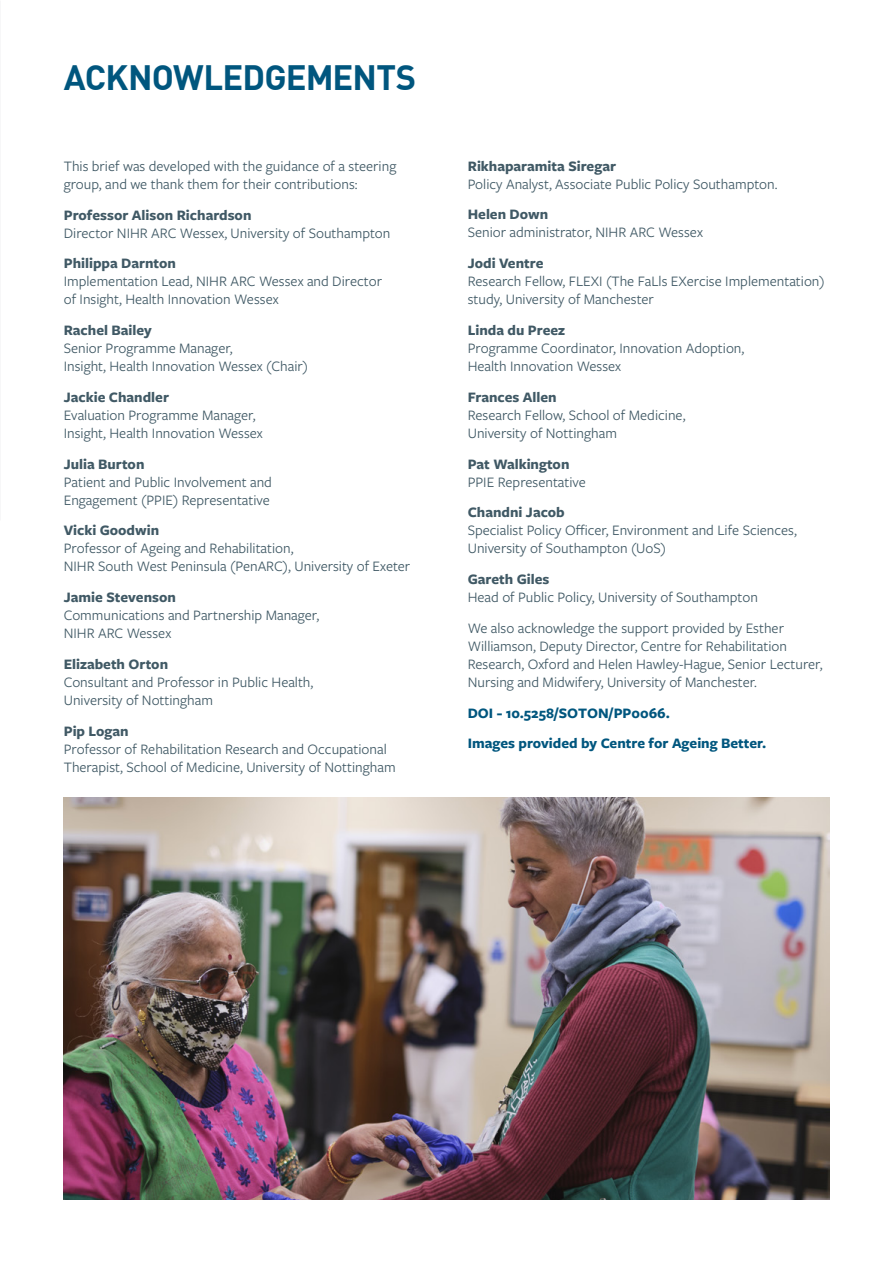
<style>
.page{position:relative;width:893px;height:1263px;background:#fff}
.page>*{position:absolute;margin:0;border:0;box-sizing:border-box;transform-origin:0 0}
.Heading_-_Blue{font:700 34.5px "DINOT";letter-spacing:-.025em;color:#00567e}
.Body{font:15px/18px "Freight Sans Pro";color:#405965}
.Body-2{font:700 15px "Freight Sans Pro";color:#00567e}
.s1{font-weight:700}
</style>
<div class="page">
<img style="left:64px;top:797px;width:765px;height:402px">
<h2 class="Heading_-_Blue" style="left:64px;top:51px;width:354px">ACKNOWLEDGEMENTS</h2>
<p class="Body" style="left:64px;top:156px;width:334px">This brief was developed with the guidance of a steering group, and we thank them for their contributions:</p>
<p class="Body" style="left:64px;top:205px;width:328px"><span class="s1">Professor Alison Richardson<br></span>Director NIHR ARC Wessex, University of Southampton</p>
<p class="Body" style="left:64px;top:254px;width:320px"><span class="s1">Philippa Darnton<br></span>Implementation Lead, NIHR ARC Wessex and Director of Insight, Health Innovation Wessex</p>
<p class="Body" style="left:64px;top:321px;width:246px"><span class="s1">Rachel Bailey<br></span>Senior Programme Manager,<br>Insight, Health Innovation Wessex (Chair)</p>
<p class="Body" style="left:64px;top:387px;width:201px"><span class="s1">Jackie Chandler<br></span>Evaluation Programme Manager,<br>Insight, Health Innovation Wessex</p>
<p class="Body" style="left:64px;top:454px;width:210px"><span class="s1">Julia Burton<br></span>Patient and Public Involvement and<br>Engagement (PPIE) Representative</p>
<p class="Body" style="left:64px;top:521px;width:348px"><span class="s1">Vicki Goodwin<br></span>Professor of Ageing and Rehabilitation,<br>NIHR South West Peninsula (PenARC), University of Exeter</p>
<p class="Body" style="left:64px;top:588px;width:257px"><span class="s1">Jamie Stevenson<br></span>Communications and Partnership Manager,<br>NIHR ARC Wessex</p>
<p class="Body" style="left:64px;top:654px;width:251px"><span class="s1">Elizabeth Orton<br></span>Consultant and Professor in Public Health,<br>University of Nottingham</p>
<p class="Body" style="left:64px;top:721px;width:333px"><span class="s1">Pip Logan<br></span>Professor of Rehabilitation Research and Occupational<br>Therapist, School of Medicine, University of Nottingham</p>
<p class="Body" style="left:468px;top:156px;width:311px"><span class="s1">Rikhaparamita Siregar<br></span>Policy Analyst, Associate Public Policy Southampton.</p>
<p class="Body" style="left:468px;top:205px;width:237px"><span class="s1">Helen Down<br></span>Senior administrator, NIHR ARC Wessex</p>
<p class="Body" style="left:468px;top:254px;width:359px"><span class="s1">Jodi Ventre<br></span>Research Fellow, FLEXI (The FaLls EXercise Implementation) study, University of Manchester</p>
<p class="Body" style="left:468px;top:320px;width:278px"><span class="s1">Linda du Preez<br></span>Programme Coordinator, Innovation Adoption,<br>Health Innovation Wessex</p>
<p class="Body" style="left:468px;top:387px;width:219px"><span class="s1">Frances Allen<br></span>Research Fellow, School of Medicine,<br>University of Nottingham</p>
<p class="Body" style="left:468px;top:454px;width:120px"><span class="s1">Pat Walkington<br></span>PPIE Representative</p>
<p class="Body" style="left:468px;top:503px;width:331px"><span class="s1">Chandni Jacob<br></span>Specialist Policy Officer, Environment and Life Sciences,<br>University of Southampton (UoS)</p>
<p class="Body" style="left:468px;top:570px;width:292px"><span class="s1">Gareth Giles<br></span>Head of Public Policy, University of Southampton</p>
<p class="Body" style="left:468px;top:618px;width:356px">We also acknowledge the support provided by Esther Williamson, Deputy Director, Centre for Rehabilitation Research, Oxford and Helen Hawley-Hague, Senior Lecturer, Nursing and Midwifery, University of Manchester.</p>
<p class="Body-2" style="left:468px;top:702px;width:204px">DOI - 10.5258/SOTON/PP0066.</p>
<p class="Body-2" style="left:468px;top:733px;width:300px">Images provided by Centre for Ageing Better.</p>
</div>
